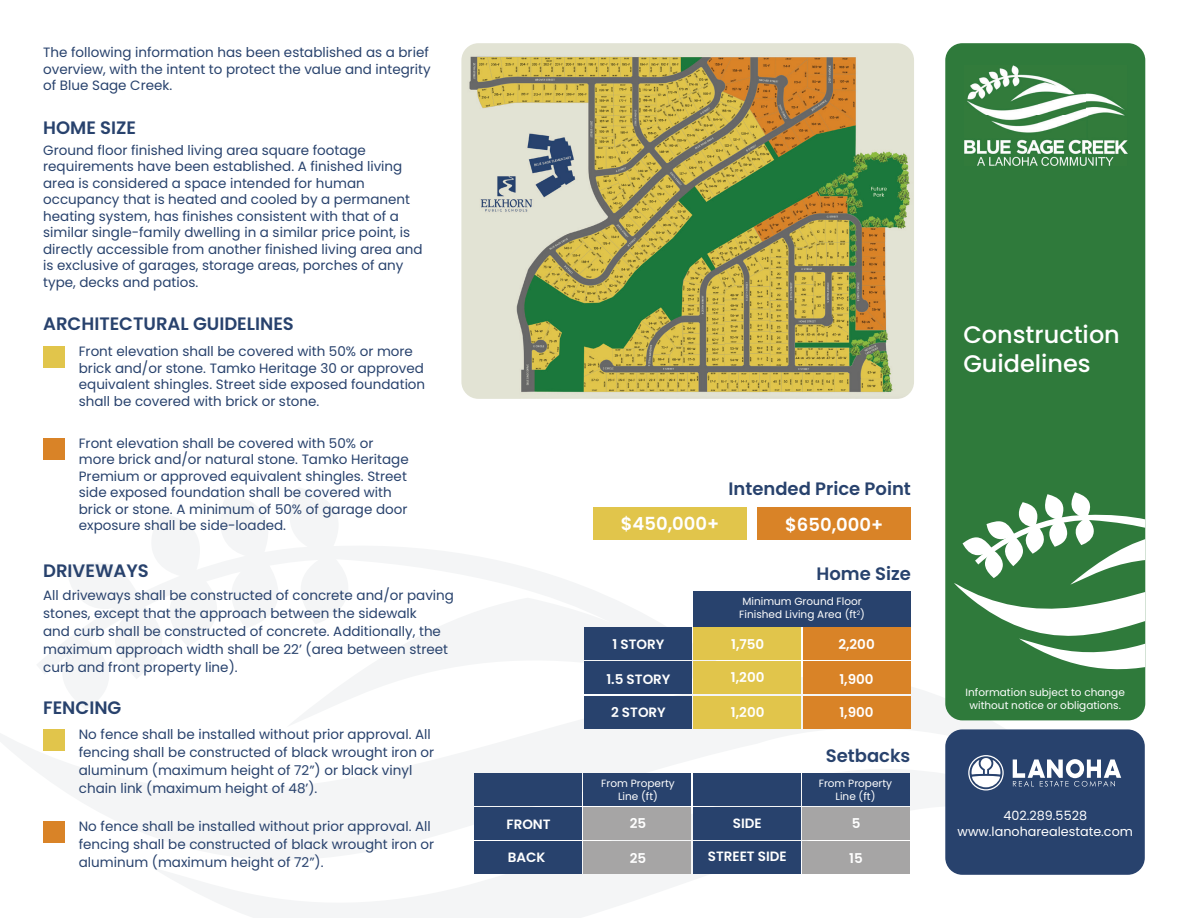
<style>
.page{position:relative;width:1188px;height:918px;background:#fff}
.page>*{position:absolute;margin:0;border:0;box-sizing:border-box;transform-origin:0 0}
.t1{font:500 24px/28.8px "Poppins";color:#fff}
.t2{font:600 18px "Poppins";color:#28426d}
.t3{font:600 18px "Poppins";color:#fff}
.t4{font:13.5px/16.5px "Poppins";color:#28426d}
.t5{font:600 13.5px "Poppins";color:#fff}
.t6{font:12.75px/16.5px "Poppins";color:#fff;text-align:center}
.t7{font:10.5px/13.5px "Poppins";color:#fff;text-align:center}
</style>
<div class="page">
<svg style="left:0;top:678px;width:1094px;height:157px"></svg>
<svg style="left:151px;top:766px;width:807px;height:152px"></svg>
<svg style="left:290px;top:488px;width:48px;height:49px"></svg>
<svg style="left:62px;top:493px;width:217px;height:217px"></svg>
<svg style="left:286px;top:679px;width:412px;height:49px"></svg>
<svg style="left:36px;top:537px;width:698px;height:142px"></svg>
<div style="left:945px;top:729px;width:200px;height:146px;background:#28426d;border-radius:17px"></div>
<svg style="left:1013px;top:759px;width:108px;height:28px"></svg>
<svg style="left:968px;top:755px;width:36px;height:36px"></svg>
<div style="left:945px;top:43px;width:200px;height:677px;background:#2f7a3b;border-radius:17px"></div>
<img style="left:964px;top:65px;width:164px;height:100px">
<svg style="left:954px;top:492px;width:191px;height:178px"></svg>
<div style="left:43px;top:346px;width:22px;height:22px;background:#e1c54b"></div>
<div style="left:43px;top:438px;width:22px;height:21px;background:#d98327"></div>
<div style="left:43px;top:729px;width:22px;height:22px;background:#e1c54b"></div>
<div style="left:43px;top:821px;width:22px;height:22px;background:#d98327"></div>
<div style="left:593px;top:507px;width:154px;height:33px;background:#e1c54b"></div>
<div style="left:758px;top:507px;width:153px;height:33px;background:#d98327"></div>
<div style="left:693px;top:628px;width:108px;height:32px;background:#e1c54b"></div>
<div style="left:803px;top:628px;width:108px;height:32px;background:#d98327"></div>
<div style="left:693px;top:662px;width:108px;height:32px;background:#e1c54b"></div>
<div style="left:803px;top:662px;width:108px;height:32px;background:#d98327"></div>
<div style="left:693px;top:696px;width:108px;height:32px;background:#e1c54b"></div>
<div style="left:803px;top:696px;width:108px;height:32px;background:#d98327"></div>
<div style="left:584px;top:628px;width:108px;height:32px;background:#28426d"></div>
<div style="left:584px;top:662px;width:108px;height:32px;background:#28426d"></div>
<div style="left:584px;top:696px;width:108px;height:32px;background:#28426d"></div>
<div style="left:693px;top:591px;width:218px;height:35px;background:#28426d"></div>
<div style="left:693px;top:807px;width:108px;height:32px;background:#28426d"></div>
<div style="left:802px;top:807px;width:108px;height:32px;background:#a6a5a5"></div>
<div style="left:693px;top:841px;width:108px;height:32px;background:#28426d"></div>
<div style="left:802px;top:841px;width:108px;height:32px;background:#a6a5a5"></div>
<div style="left:583px;top:807px;width:108px;height:32px;background:#a6a5a5"></div>
<div style="left:583px;top:841px;width:108px;height:32px;background:#a6a5a5"></div>
<div style="left:474px;top:807px;width:108px;height:32px;background:#28426d"></div>
<div style="left:474px;top:841px;width:108px;height:32px;background:#28426d"></div>
<div style="left:693px;top:773px;width:108px;height:33px;background:#28426d"></div>
<div style="left:802px;top:773px;width:108px;height:33px;background:#28426d"></div>
<div style="left:583px;top:773px;width:108px;height:33px;background:#28426d"></div>
<div style="left:474px;top:773px;width:108px;height:33px;background:#28426d"></div>
<img style="left:461px;top:43px;width:453px;height:356px">
<p class="t4" style="left:43px;top:44px;width:389px">The following information has been established as a brief overview, with the intent to protect the value and integrity of Blue Sage Creek.</p>
<h2 class="t2" style="left:43px;top:117px;width:94px">HOME SIZE</h2>
<p class="t4" style="left:43px;top:142px;width:381px">Ground floor finished living area square footage requirements have been established. A finished living area is considered a space intended for human occupancy that is heated and cooled by a permanent heating system, has finishes consistent with that of a similar single-family dwelling in a similar price point, is directly accessible from another finished living area and is exclusive of garages, storage areas, porches of any type, decks and patios.</p>
<h2 class="t2" style="left:43px;top:313px;width:252px">ARCHITECTURAL GUIDELINES</h2>
<p class="t4" style="left:79px;top:343px;width:348px">Front elevation shall be covered with 50% or more brick and/or stone. Tamko Heritage 30 or approved equivalent shingles. Street side exposed foundation shall be covered with brick or stone.</p>
<p class="t4" style="left:79px;top:435px;width:331px">Front elevation shall be covered with 50% or more brick and/or natural stone. Tamko Heritage Premium or approved equivalent shingles. Street side exposed foundation shall be covered with brick or stone. A minimum of 50% of garage door exposure shall be side-loaded.</p>
<h2 class="t2" style="left:43px;top:561px;width:107px">DRIVEWAYS</h2>
<p class="t4" style="left:43px;top:586px;width:412px;line-height:18px">All driveways shall be constructed of concrete and/or paving stones, except that the approach between the sidewalk<br>and curb shall be constructed of concrete. Additionally, the maximum approach width shall be 22’ (area between street curb and front property line).</p>
<h2 class="t2" style="left:43px;top:697px;width:80px">FENCING</h2>
<p class="t4" style="left:79px;top:725px;width:357px;line-height:18px">No fence shall be installed without prior approval. All fencing shall be constructed of black wrought iron or aluminum (maximum height of 72”) or black vinyl chain link (maximum height of 48’).</p>
<p class="t4" style="left:79px;top:817px;width:357px;line-height:18px">No fence shall be installed without prior approval. All fencing shall be constructed of black wrought iron or aluminum (maximum height of 72”).</p>
<p class="t5" style="left:507px;top:816px;width:46px">FRONT</p>
<p class="t5" style="left:508px;top:850px;width:39px">BACK</p>
<h2 class="t2" style="left:728px;top:478px;width:184px">Intended Price Point</h2>
<h2 class="t3" style="left:621px;top:514px;width:100px">$450,000+</h2>
<h2 class="t3" style="left:785px;top:514px;width:100px">$650,000+</h2>
<p class="t5" style="left:612px;top:637px;width:53px">1 STORY</p>
<p class="t5" style="left:606px;top:671px;width:66px">1.5 STORY</p>
<p class="t5" style="left:611px;top:704px;width:56px">2 STORY</p>
<h2 class="t2" style="left:817px;top:563px;width:96px">Home Size</h2>
<p class="t7" style="left:739px;top:594px;width:127px;text-align:left">Minimum Ground Floor<br>Finished Living Area (ft<sup>2</sup>)</p>
<p class="t5" style="left:731px;top:637px;width:35px">1,750</p>
<p class="t5" style="left:731px;top:669px;width:35px">1,200</p>
<p class="t5" style="left:731px;top:704px;width:35px">1,200</p>
<p class="t5" style="left:838px;top:637px;width:38px">2,200</p>
<p class="t5" style="left:839px;top:671px;width:36px">1,900</p>
<p class="t5" style="left:839px;top:704px;width:36px">1,900</p>
<h2 class="t2" style="left:826px;top:746px;width:86px">Setbacks</h2>
<p class="t7" style="left:601px;top:776px;width:75px">From Property<br>Line (ft)</p>
<p class="t7" style="left:819px;top:776px;width:75px">From Property<br>Line (ft)</p>
<p class="t5" style="left:630px;top:816px;width:18px">25</p>
<p class="t5" style="left:630px;top:851px;width:18px">25</p>
<p class="t5" style="left:733px;top:816px;width:30px">SIDE</p>
<p class="t5" style="left:708px;top:849px;width:80px">STREET SIDE</p>
<p class="t5" style="left:852px;top:816px;width:10px">5</p>
<p class="t5" style="left:849px;top:851px;width:15px">15</p>
<h1 class="t1" style="left:963px;top:320px;width:158px">Construction<br>Guidelines</h1>
<p class="t7" style="left:966px;top:685px;width:161px">Information subject to change without notice or obligations.</p>
<p class="t6" style="left:958px;top:807px;width:177px">402.289.5528 www.lanoharealestate.com</p>
</div>
